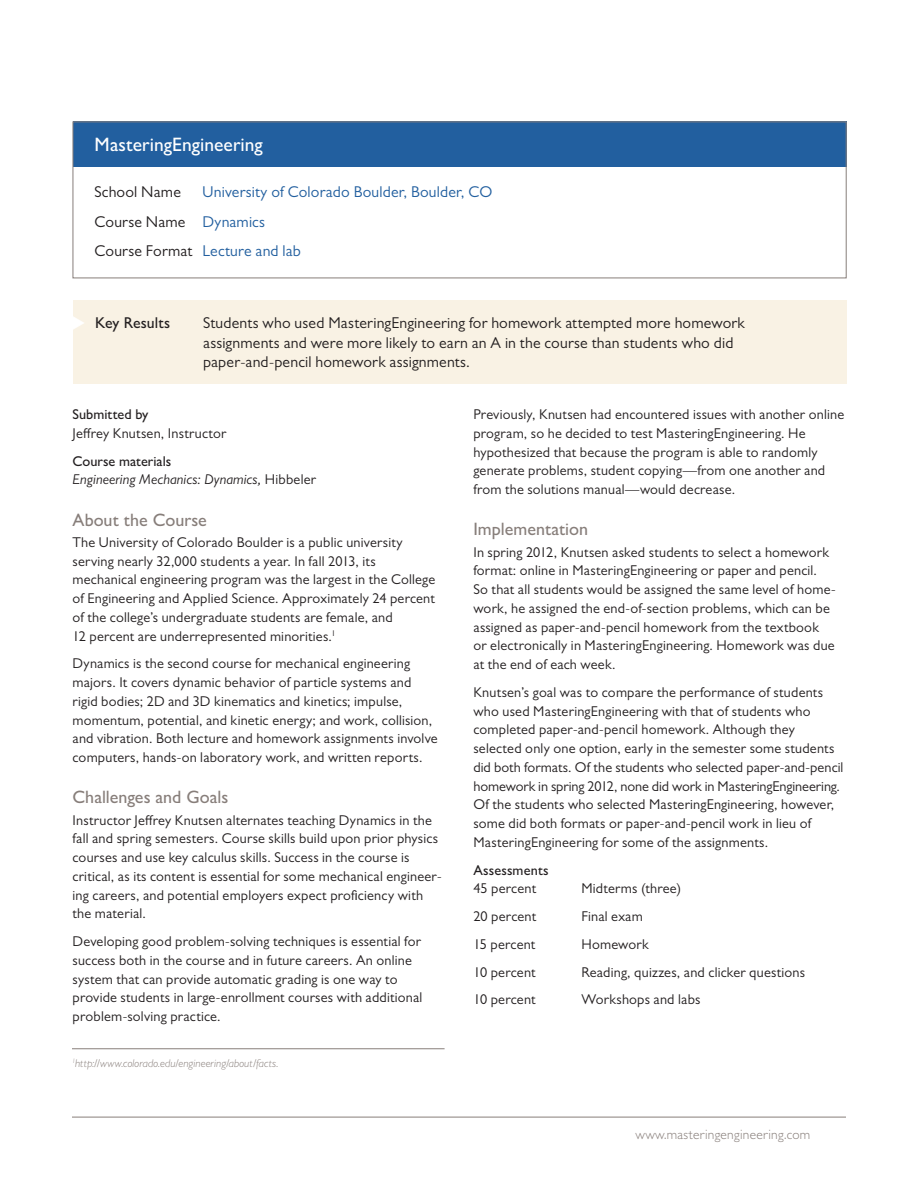
<style>
.page{position:relative;width:918px;height:1188px;background:#fff}
.page>*{position:absolute;margin:0;border:0;box-sizing:border-box;transform-origin:0 0}
.course_info__boxed{font:500 19.5px "Gill Sans MT Pro";color:#fff}
.subhead_1{font:500 18px "Gill Sans MT Pro";color:#877e7a}
.course_info__boxed-2{font:15.75px/19.5px "Gill Sans MT Pro";letter-spacing:.01em;color:#231f20}
.course_info__boxed-3{font:15.75px "Gill Sans MT Pro";letter-spacing:.01em;color:#225f9f}
.course_info__boxed-4{font:500 15.75px "Gill Sans MT Pro";color:#231f20}
.text{font:14.25px/18.8px "Gill Sans MT Pro";letter-spacing:.015em;color:#231f20}
.tabbed_list{font:14.25px "Gill Sans MT Pro";letter-spacing:.015em;color:#231f20}
.text-2{font:italic 14.25px/18.8px "Gill Sans MT Pro";letter-spacing:.01em;color:#231f20}
.subhead_2{font:500 14.25px "Gill Sans MT Pro";letter-spacing:.01em;color:#231f20}
.footer_right{font:300 13.5px "Gill Sans MT Pro";letter-spacing:.02em;color:#877e7a}
.footnote_with_rule{font:italic 300 11.25px "Gill Sans MT Pro";letter-spacing:.005em;color:#877e7a}
.s1{color:#225f9f}
.s2{color:#231f20}
.s3{font-weight:500;font-style:normal}
.s4{font-style:normal}
</style>
<div class="page">
<hr style="left:72px;top:1117px;width:774px;height:1px;background:#877e7a">
<div style="left:73px;top:122px;width:774px;height:45px;background:#225f9f"></div>
<div style="left:73px;top:122px;width:774px;height:156px;border:1px solid #877e7a"></div>
<div style="left:73px;top:301px;width:774px;height:83px;background:#f9f2e4"></div>
<hr style="left:72px;top:1049px;width:373px;height:1px;background:#877e7a">
<p class="course_info__boxed" style="left:95px;top:133px;width:170px">MasteringEngineering</p>
<p class="course_info__boxed-2" style="left:95px;top:182px;width:88px">School Name</p>
<p class="course_info__boxed-3" style="left:203px;top:183px;width:291px">University of Colorado Boulder, Boulder, CO</p>
<p class="course_info__boxed-2" style="left:95px;top:211px;width:172px">Course Name <span class="s1">Dynamics</span></p>
<p class="course_info__boxed-3" style="left:95px;top:241px;width:208px"><span class="s2">Course Format</span> Lecture and lab</p>
<p class="course_info__boxed-4" style="left:95px;top:314px;width:77px">Key Results</p>
<p class="course_info__boxed-2" style="left:203px;top:313px;width:543px">Students who used MasteringEngineering for homework attempted more homework assignments and were more likely to earn an A in the course than students who did paper-and-pencil homework assignments.</p>
<p class="subhead_2" style="left:73px;top:406px;width:77px">Submitted by</p>
<p class="text" style="left:73px;top:424px;width:155px">Jeffrey Knutsen, Instructor</p>
<p class="text-2" style="left:73px;top:451px;width:245px"><span class="s3">Course materials<br></span>Engineering Mechanics: Dynamics, <span class="s4">Hibbeler</span></p>
<p class="subhead_1" style="left:73px;top:509px;width:136px">About the Course</p>
<p class="text" style="left:73px;top:533px;width:364px">The University of Colorado Boulder is a public university serving nearly 32,000 students a year. In fall 2013, its mechanical engineering program was the largest in the College of Engineering and Applied Science. Approximately 24 percent of the college’s undergraduate students are female, and<br>12 percent are underrepresented minorities.<sup>1</sup></p>
<p class="text" style="left:73px;top:654px;width:367px">Dynamics is the second course for mechanical engineering majors. It covers dynamic behavior of particle systems and rigid bodies; 2D and 3D kinematics and kinetics; impulse, momentum, potential, and kinetic energy; and work, collision, and vibration. Both lecture and homework assignments involve computers, hands-on laboratory work, and written reports.</p>
<p class="subhead_1" style="left:73px;top:787px;width:157px">Challenges and Goals</p>
<p class="text" style="left:73px;top:810px;width:371px">Instructor Jeffrey Knutsen alternates teaching Dynamics in the fall and spring semesters. Course skills build upon prior physics courses and use key calculus skills. Success in the course is critical, as its content is essential for some mechanical engineer&shy;ing careers, and potential employers expect proficiency with the material.</p>
<p class="text" style="left:73px;top:932px;width:351px">Developing good problem-solving techniques is essential for success both in the course and in future careers. An online system that can provide automatic grading is one way to provide students in large-enrollment courses with additional problem-solving practice.</p>
<p class="footnote_with_rule" style="left:72px;top:1056px;width:208px"><sup>1</sup>http://www.colorado.edu/engineering/about/facts.</p>
<p class="text" style="left:473px;top:405px;width:372px">Previously, Knutsen had encountered issues with another online program, so he decided to test MasteringEngineering. He hypothesized that because the program is able to randomly generate problems, student copying—from one another and from the solutions manual—would decrease.</p>
<p class="subhead_1" style="left:473px;top:519px;width:116px">Implementation</p>
<p class="text" style="left:473px;top:542px;width:364px">In spring 2012, Knutsen asked students to select a homework format: online in MasteringEngineering or paper and pencil.<br>So that all students would be assigned the same level of home&shy;work, he assigned the end-of-section problems, which can be assigned as paper-and-pencil homework from the textbook or electronically in MasteringEngineering. Homework was due at the end of each week.</p>
<p class="text" style="left:473px;top:683px;width:372px">Knutsen’s goal was to compare the performance of students who used MasteringEngineering with that of students who completed paper-and-pencil homework. Although they selected only one option, early in the semester some students did both formats. Of the students who selected paper-and-pencil homework in spring 2012, none did work in MasteringEngineering.<br>Of the students who selected MasteringEngineering, however, some did both formats or paper-and-pencil work in lieu of MasteringEngineering for some of the assignments.</p>
<p class="subhead_2" style="left:473px;top:861px;width:77px">Assessments</p>
<p class="tabbed_list" style="left:473px;top:880px;width:64px">45 percent</p>
<p class="tabbed_list" style="left:581px;top:880px;width:101px">Midterms (three)</p>
<p class="tabbed_list" style="left:473px;top:908px;width:64px">20 percent</p>
<p class="tabbed_list" style="left:581px;top:908px;width:63px">Final exam</p>
<p class="tabbed_list" style="left:473px;top:936px;width:63px">15 percent</p>
<p class="tabbed_list" style="left:581px;top:936px;width:69px">Homework</p>
<p class="tabbed_list" style="left:473px;top:963px;width:64px">10 percent</p>
<p class="tabbed_list" style="left:581px;top:963px;width:225px">Reading, quizzes, and clicker questions</p>
<p class="tabbed_list" style="left:473px;top:991px;width:64px">10 percent</p>
<p class="tabbed_list" style="left:581px;top:991px;width:121px">Workshops and labs</p>
<p class="footer_right" style="left:636px;top:1127px;width:212px">www.masteringengineering.com • 13</p>
</div>
